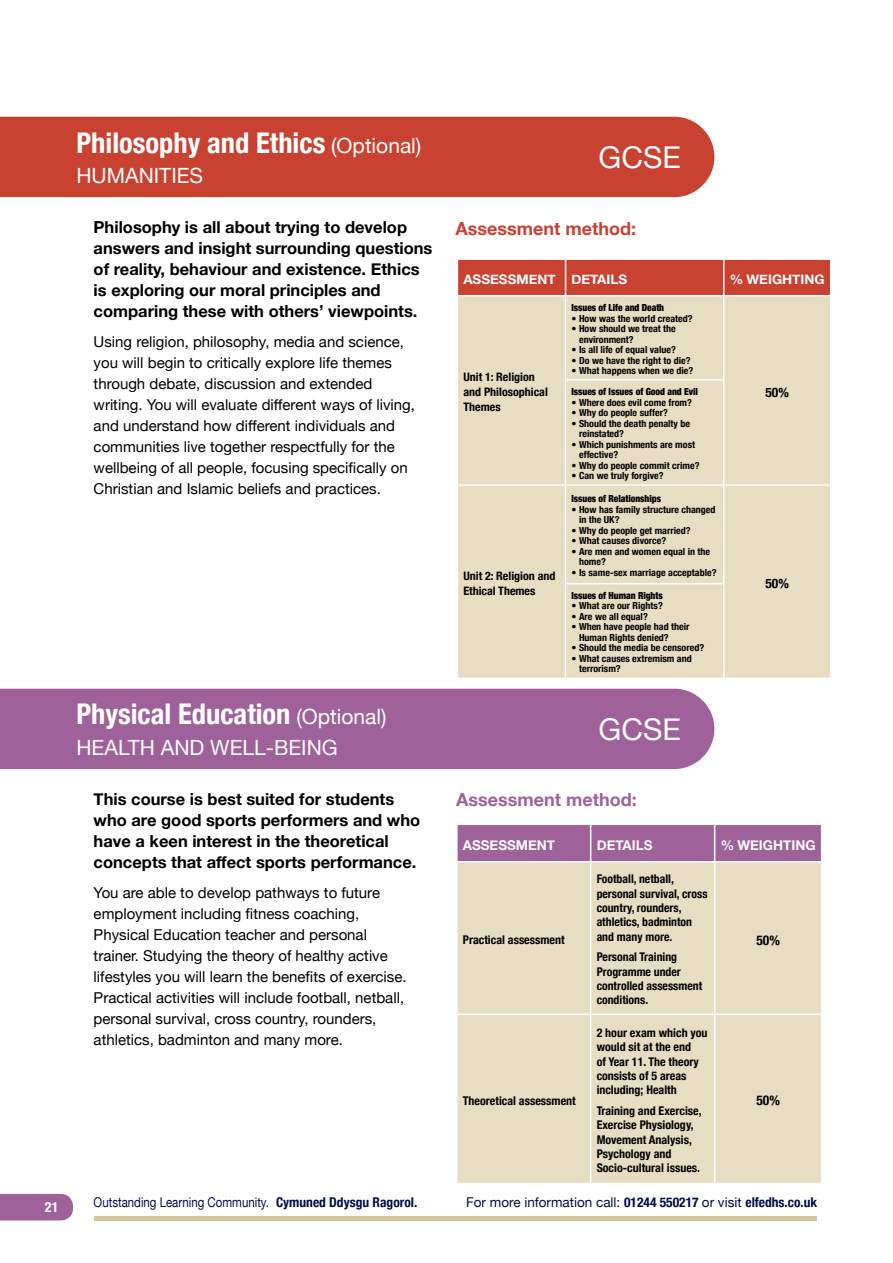
<style>
.page{position:relative;width:893px;height:1263px;background:#fff}
.page>*{position:absolute;margin:0;border:0;box-sizing:border-box;transform-origin:0 0}
.t1{font:30px "Helvetica Neue";color:#fff}
.t2{font:700 condensed 28.5px "Helvetica Neue";color:#fff}
.t3{font:21px "Helvetica Neue";color:#fff}
.t4{font:700 18px "Helvetica Neue";color:#9f619a}
.t5{font:700 18px "Helvetica Neue";color:#c94231}
.t6{font:700 16.5px/21px "Helvetica Neue";color:#000}
.t7{font:15px/21px "Helvetica Neue";color:#000}
.t8{font:700 condensed 14.1px "Helvetica Neue";color:#fff}
.t9{font:13.5px "Helvetica Neue";color:#020e44}
.t10{font:13.5px "Helvetica Neue";color:#020e44;scale:.85 1}
.t11{font:700 13.5px "Helvetica Neue";color:#fff}
.t12{font:700 condensed 13.5px "Helvetica Neue";color:#000}
.t13{font:700 13.2px "Helvetica Neue";color:#fff}
.t14{font:700 condensed 13.2px "Helvetica Neue";color:#000}
.t15{font:700 condensed 12px/14.4px "Helvetica Neue";color:#000}
.t16{font:700 condensed 11.7px/14.5px "Helvetica Neue";color:#000}
.t17{font:700 condensed 9.75px/10.5px "Helvetica Neue";color:#000}
.t18{font:900 condensed 9.75px "Helvetica Neue";letter-spacing:-.005em;color:#000}
.s1{font-weight:400;font-stretch:normal;font-size:21px}
.s2{font-weight:700;font-stretch:condensed}
</style>
<div class="page">
<div style="left:0;top:689px;width:714px;height:80px;background:#9f619a"></div>
<div style="left:458px;top:825px;width:363px;height:36px;background:#9f619a"></div>
<div style="left:458px;top:862px;width:363px;height:321px;background:#e6ddc3"></div>
<hr style="left:590px;top:862px;width:1px;height:151px;background:#fff">
<hr style="left:714px;top:862px;width:1px;height:151px;background:#fff">
<hr style="left:456px;top:1013px;width:135px;height:2px;background:#fff">
<hr style="left:591px;top:1013px;width:124px;height:2px;background:#fff">
<hr style="left:590px;top:1015px;width:1px;height:168px;background:#fff">
<hr style="left:715px;top:1013px;width:107px;height:2px;background:#fff">
<hr style="left:714px;top:1015px;width:1px;height:168px;background:#fff">
<hr style="left:590px;top:825px;width:1px;height:36px;background:#fff">
<hr style="left:714px;top:825px;width:1px;height:36px;background:#fff">
<div style="left:0;top:117px;width:714px;height:80px;background:#c94231"></div>
<div style="left:458px;top:260px;width:372px;height:35px;background:#c94231"></div>
<div style="left:458px;top:296px;width:372px;height:382px;background:#e6ddc3"></div>
<hr style="left:565px;top:296px;width:1px;height:84px;background:#fff">
<hr style="left:723px;top:296px;width:1px;height:84px;background:#fff">
<hr style="left:565px;top:380px;width:1px;height:104px;background:#fff">
<hr style="left:723px;top:380px;width:1px;height:104px;background:#fff">
<hr style="left:565px;top:486px;width:1px;height:98px;background:#fff">
<hr style="left:723px;top:486px;width:1px;height:98px;background:#fff">
<hr style="left:565px;top:584px;width:1px;height:94px;background:#fff">
<hr style="left:723px;top:584px;width:1px;height:94px;background:#fff">
<hr style="left:566px;top:379px;width:157px;height:2px;background:#fff">
<hr style="left:458px;top:484px;width:108px;height:2px;background:#fff">
<hr style="left:566px;top:484px;width:158px;height:2px;background:#fff">
<hr style="left:724px;top:484px;width:106px;height:2px;background:#fff">
<hr style="left:566px;top:583px;width:157px;height:1px;background:#fff">
<hr style="left:565px;top:260px;width:1px;height:35px;background:#fff">
<hr style="left:723px;top:260px;width:1px;height:35px;background:#fff">
<div style="left:0;top:1194px;width:73px;height:26px;background:#9f619a"></div>
<hr style="left:94px;top:1216px;width:723px;height:4px;background:#d5c69c">
<h2 class="t2" style="left:76px;top:119px;width:346px">Philosophy and Ethics <span class="s1">(Optional)</span></h2>
<h3 class="t3" style="left:76px;top:161px;width:128px">HUMANITIES</h3>
<p class="t6" style="left:94px;top:217px;width:340px">Philosophy is all about trying to develop answers and insight surrounding questions of reality, behaviour and existence. Ethics is exploring our moral principles and comparing these with others’ viewpoints.</p>
<p class="t7" style="left:94px;top:332px;width:323px">Using religion, philosophy, media and science, you will begin to critically explore life themes through debate, discussion and extended writing. You will evaluate different ways of living, and understand how different individuals and communities live together respectfully for the wellbeing of all people, focusing specifically on Christian and Islamic beliefs and practices.</p>
<h2 class="t2" style="left:76px;top:691px;width:312px">Physical Education <span class="s1">(Optional)</span></h2>
<h3 class="t3" style="left:76px;top:733px;width:263px">HEALTH AND WELL-BEING</h3>
<p class="t6" style="left:94px;top:789px;width:328px">This course is best suited for students who are good sports performers and who have a keen interest in the theoretical concepts that affect sports performance.</p>
<p class="t7" style="left:94px;top:882px;width:315px">You are able to develop pathways to future employment including fitness coaching, Physical Education teacher and personal trainer. Studying the theory of healthy active lifestyles you will learn the benefits of exercise.<br>Practical activities will include football, netball, personal survival, cross country, rounders, athletics, badminton and many more.</p>
<p class="t8" style="left:45px;top:1195px;width:15px">21</p>
<p class="t10" style="left:94px;top:1192px;width:382px">Outstanding Learning Community. <span class="s2">Cymuned Ddysgu Ragorol.</span></p>
<h1 class="t1" style="left:599px;top:135px;width:84px">GCSE</h1>
<p class="t5" style="left:455px;top:214px;width:182px">Assessment method:</p>
<p class="t13" style="left:463px;top:269px;width:165px">ASSESSMENT DETAILS</p>
<p class="t13" style="left:730px;top:269px;width:96px">% WEIGHTING</p>
<p class="t16" style="left:463px;top:369px;width:86px">Unit 1: Religion and Philosophical<br>Themes</p>
<p class="t16" style="left:463px;top:568px;width:94px">Unit 2: Religion and<br>Ethical Themes</p>
<p class="t18" style="left:572px;top:299px;width:94px">Issues of Life and Death</p>
<p class="t17" style="left:572px;top:312px;width:123px">• How was the world created?</p>
<p class="t17" style="left:579px;top:323px;width:98px;text-indent:-8px">• How should we treat the environment?</p>
<p class="t17" style="left:572px;top:344px;width:106px">• Is all life of equal value?</p>
<p class="t17" style="left:572px;top:354px;width:121px">• Do we have the right to die?</p>
<p class="t17" style="left:572px;top:365px;width:123px">• What happens when we die?</p>
<p class="t18" style="left:572px;top:384px;width:128px">Issues of Issues of Good and Evil</p>
<p class="t14" style="left:765px;top:381px;width:25px">50%</p>
<p class="t17" style="left:572px;top:396px;width:122px">• Where does evil come from?</p>
<p class="t17" style="left:572px;top:407px;width:98px">• Why do people suffer?</p>
<p class="t17" style="left:579px;top:417px;width:113px;text-indent:-8px">• Should the death penalty be reinstated?</p>
<p class="t17" style="left:579px;top:438px;width:118px;text-indent:-8px">• Which punishments are most effective?</p>
<p class="t17" style="left:572px;top:459px;width:129px">• Why do people commit crime?</p>
<p class="t17" style="left:572px;top:470px;width:94px">• Can we truly forgive?</p>
<p class="t18" style="left:572px;top:491px;width:91px">Issues of Relationships</p>
<p class="t17" style="left:579px;top:503px;width:138px;text-indent:-8px">• How has family structure changed in the UK?</p>
<p class="t17" style="left:572px;top:524px;width:121px">• Why do people get married?</p>
<p class="t17" style="left:572px;top:535px;width:96px">• What causes divorce?</p>
<p class="t17" style="left:579px;top:545px;width:133px;text-indent:-8px">• Are men and women equal in the home?</p>
<p class="t17" style="left:572px;top:566px;width:147px">• Is same-sex marriage acceptable?</p>
<p class="t18" style="left:572px;top:587px;width:93px">Issues of Human Rights</p>
<p class="t17" style="left:572px;top:600px;width:93px">• What are our Rights?</p>
<p class="t17" style="left:572px;top:611px;width:78px">• Are we all equal?</p>
<p class="t17" style="left:579px;top:621px;width:112px;text-indent:-8px">• When have people had their<br>Human Rights denied?</p>
<p class="t17" style="left:572px;top:642px;width:134px">• Should the media be censored?</p>
<p class="t17" style="left:579px;top:653px;width:114px;text-indent:-8px">• What causes extremism and terrorism?</p>
<p class="t14" style="left:765px;top:572px;width:25px">50%</p>
<h1 class="t1" style="left:599px;top:707px;width:84px">GCSE</h1>
<p class="t4" style="left:456px;top:786px;width:182px">Assessment method:</p>
<p class="t11" style="left:463px;top:834px;width:94px">ASSESSMENT</p>
<p class="t11" style="left:597px;top:834px;width:57px">DETAILS</p>
<p class="t11" style="left:721px;top:834px;width:96px">% WEIGHTING</p>
<p class="t15" style="left:463px;top:931px;width:103px">Practical assessment</p>
<p class="t15" style="left:463px;top:1092px;width:114px">Theoretical assessment</p>
<p class="t15" style="left:597px;top:871px;width:112px">Football, netball, personal survival, cross country, rounders, athletics, badminton and many more.</p>
<p class="t15" style="left:597px;top:949px;width:107px">Personal Training<br>Programme under controlled assessment conditions.</p>
<p class="t15" style="left:597px;top:1024px;width:112px">2 hour exam which you would sit at the end<br>of Year 11. The theory consists of 5 areas including; Health</p>
<p class="t15" style="left:597px;top:1102px;width:106px">Training and Exercise,<br>Exercise Physiology,<br>Movement Analysis,<br>Psychology and<br>Socio-cultural issues.</p>
<p class="t12" style="left:756px;top:928px;width:25px">50%</p>
<p class="t12" style="left:756px;top:1089px;width:25px">50%</p>
<p class="t9" style="left:466px;top:1192px;width:353px">For more information call: <span class="s2">01244 550217</span> or visit <span class="s2">elfedhs.co.uk</span></p>
</div>
